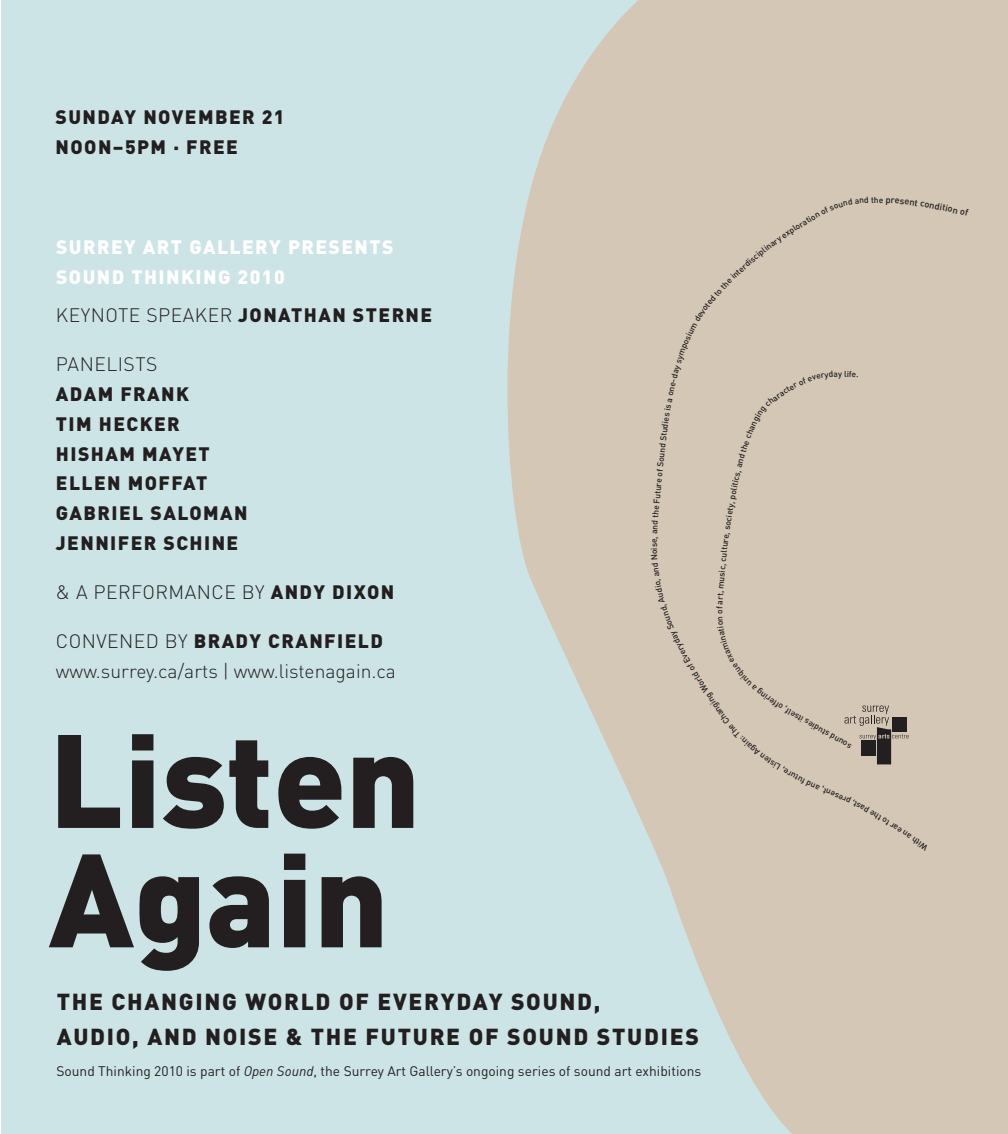
<style>
.page{position:relative;width:1008px;height:1134px;background:#fff}
.page>*{position:absolute;margin:0;border:0;box-sizing:border-box;transform-origin:0 0}
.t1{font:900 130.55px/119.4px "DIN";color:#231f20}
.t2{font:900 22.93px/35.9px "DIN";letter-spacing:.075em;color:#231f20}
.t3{font:900 19.25px/29.8px "DIN";letter-spacing:.075em;color:#231f20}
.t4{font:300 19.25px "DIN";letter-spacing:.025em;color:#231f20}
.t5{font:300 19.25px/29.8px "DIN";color:#231f20}
.t6{font:900 19.25px/29.8px "DIN";letter-spacing:.075em;color:#fff}
.t7{font:13.83px "DIN";color:#231f20}
.t8{font:500 8.58px "DIN";color:#231f20}
.s1{font-weight:900}
.s2{font-style:italic}
</style>
<div class="page">
<div style="left:1px;top:0;width:1007px;height:1134px;background:#cde4e6"></div>
<svg style="left:507px;top:0;width:501px;height:1134px;fill:#d4c7b6"></svg>
<div style="left:720px;top:376px;width:286px;height:373px;background:#d4c7b6"></div>
<svg style="left:844px;top:706px;width:65px;height:58px;background:#9e9488"></svg>
<div style="left:842px;top:796px;width:70px;height:42px;background:#d4c7b6"></div>
<div style="left:651px;top:520px;width:44px;height:151px;background:#d4c7b6"></div>
<div style="left:717px;top:617px;width:107px;height:173px;background:#d4c7b6"></div>
<svg style="left:716px;top:570px;width:9px;height:39px"></svg>
<svg style="left:724px;top:526px;width:7px;height:13px"></svg>
<div style="left:655px;top:197px;width:314px;height:314px;background:#d4c7b6"></div>
<p class="t3" style="left:56px;top:101px;width:231px">SUNDAY NOVEMBER 21<br>NOON–5PM · FREE</p>
<p class="t6" style="left:56px;top:231px;width:339px">SURREY ART GALLERY PRESENTS<br>SOUND THINKING 2010</p>
<p class="t4" style="left:56px;top:304px;width:378px">KEYNOTE SPEAKER <span class="s1">JONATHAN STERNE</span></p>
<p class="t4" style="left:56px;top:353px;width:103px">PANELISTS</p>
<p class="t3" style="left:56px;top:378px;width:193px">ADAM FRANK<br>TIM HECKER<br>HISHAM MAYET<br>ELLEN MOFFAT<br>GABRIEL SALOMAN<br>JENNIFER SCHINE</p>
<p class="t4" style="left:56px;top:580px;width:340px">&amp; A PERFORMANCE BY <span class="s1">ANDY DIXON</span></p>
<p class="t5" style="left:56px;top:626px;width:341px">CONVENED BY <span class="s1">BRADY CRANFIELD </span>www.surrey.ca/arts | www.listenagain.ca</p>
<h1 class="t1" style="left:49px;top:714px;width:373px">Listen<br>Again</h1>
<p class="t8" style="left:658px;top:432px;width:18px;rotate:-82deg">udie</p>
<p class="t8" style="left:653px;top:486px;width:40px;rotate:-84deg">re of Soun</p>
<p class="t8" style="left:650px;top:517px;width:21px;rotate:-84deg">the F</p>
<p class="t8" style="left:722px;top:525px;width:17px;rotate:-81deg">ocie</p>
<p class="t8" style="left:718px;top:552px;width:16px;rotate:-83deg">ltur</p>
<p class="t8" style="left:717px;top:569px;width:19px;rotate:-84deg">c, cu</p>
<p class="t8" style="left:714px;top:614px;width:6px;rotate:-90deg">o</p>
<p class="t8" style="left:698px;top:689px;width:17px;rotate:-122deg">or dl</p>
<p class="t8" style="left:714px;top:714px;width:32px;rotate:-123deg">ngni gW</p>
<p class="t2" style="left:57px;top:982px;width:644px">THE CHANGING WORLD OF EVERYDAY SOUND,<br>AUDIO, AND NOISE &amp; THE FUTURE OF SOUND STUDIES</p>
<p class="t7" style="left:56px;top:1063px;width:646px">Sound Thinking 2010 is part of <span class="s2">Open Sound</span>, the Surrey Art Gallery’s ongoing series of sound art exhibitions</p>
<p class="t8" style="left:874px;top:194px;width:6px">h</p>
<p class="t8" style="left:792px;top:720px;width:20px;rotate:-149deg">e fl o,</p>
<p class="t8" style="left:832px;top:743px;width:47px;rotate:-150deg">d ts du ei s ti s</p>
<p class="t8" style="left:848px;top:752px;width:20px;rotate:-151deg">os nu</p>
<p class="t8" style="left:841px;top:804px;width:23px;rotate:-157deg">e es tn</p>
<p class="t8" style="left:924px;top:853px;width:19px;rotate:-146deg">Wtih</p>
</div>
